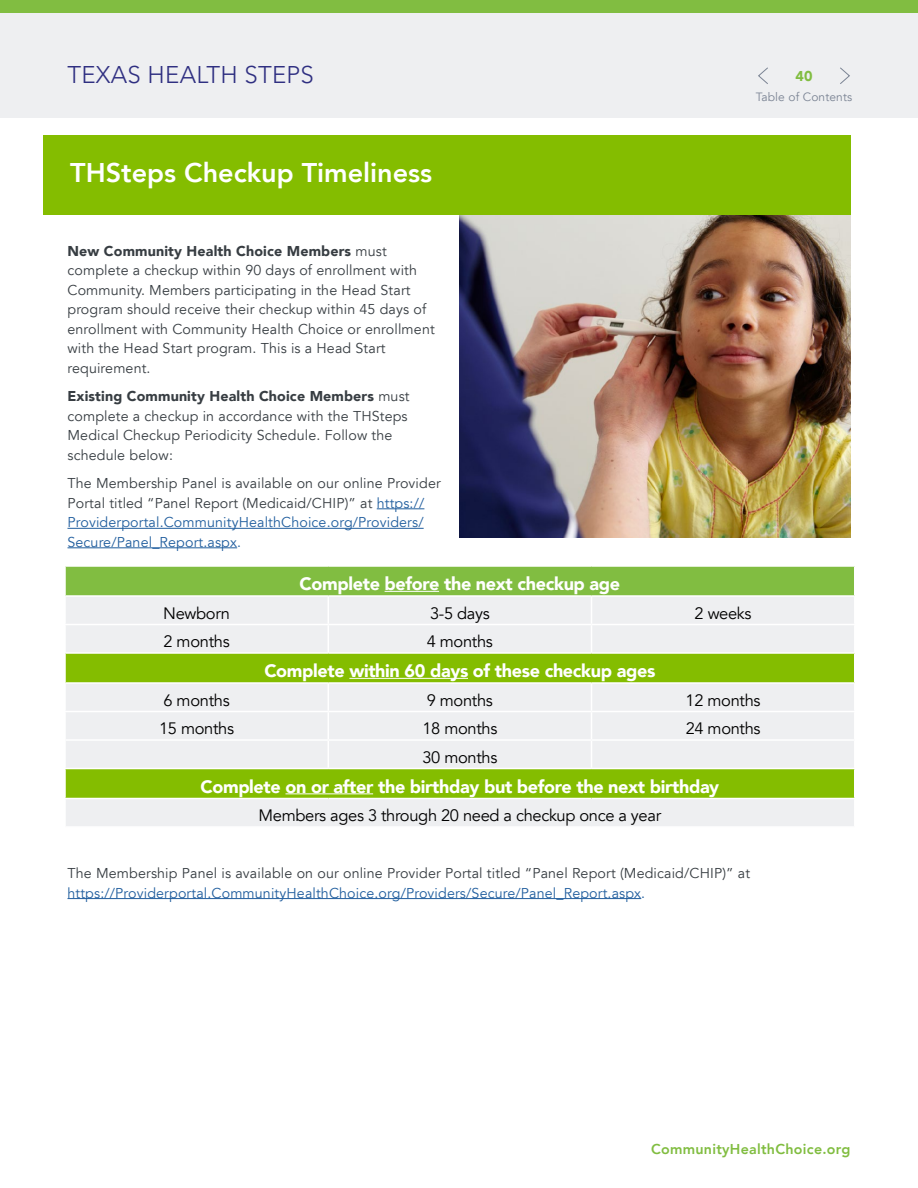
<style>
.page{position:relative;width:918px;height:1188px;background:#fff}
.page>*{position:absolute;margin:0;border:0;box-sizing:border-box;transform-origin:0 0}
.t1{font:800 27px "Avenir LT";color:#fff}
.t2{font:300 24px "Avenir";letter-spacing:.01em;color:#2f2f81}
.t3{font:900 18px "Avenir";letter-spacing:-.02em;color:#fff}
.t4{font:16.5px "Avenir";letter-spacing:-.02em;color:#000}
.t5{font:14.25px/19.5px "Avenir LT";letter-spacing:.01em;color:#373d42}
.t6{font:14.25px "Avenir LT";letter-spacing:.01em;color:#215e9e}
.t7{font:800 14.25px "Avenir LT";letter-spacing:.02em;color:#81bd41}
.t8{font:900 14.25px "Avenir LT";color:#81bd41}
.t9{font:12px "Avenir LT";letter-spacing:.01em;color:#7b8494}
.s1{font-weight:900}
.s2{color:#215e9e}
</style>
<div class="page">
<div style="left:0;top:0;width:918px;height:118px;background:#eeeff1"></div>
<div style="left:0;top:0;width:918px;height:14px;background:#81bd41"></div>
<hr style="left:377px;top:508px;width:47px;height:1px;background:#215e9e">
<hr style="left:68px;top:528px;width:356px;height:1px;background:#215e9e">
<hr style="left:68px;top:547px;width:169px;height:1px;background:#215e9e">
<hr style="left:68px;top:898px;width:573px;height:1px;background:#215e9e">
<div style="left:65px;top:566px;width:790px;height:30px;background:#81bd41"></div>
<div style="left:66px;top:597px;width:788px;height:229px;background:#eeeff1"></div>
<div style="left:65px;top:653px;width:790px;height:30px;background:#84bd00"></div>
<div style="left:65px;top:769px;width:790px;height:30px;background:#84bd00"></div>
<hr style="left:64px;top:565px;width:264px;height:2px;background:#fff">
<hr style="left:64px;top:567px;width:2px;height:28px;background:#fff">
<hr style="left:328px;top:565px;width:264px;height:2px;background:#fff">
<hr style="left:592px;top:565px;width:264px;height:2px;background:#fff">
<hr style="left:854px;top:567px;width:2px;height:28px;background:#fff">
<hr style="left:64px;top:595px;width:264px;height:2px;background:#fff">
<hr style="left:328px;top:595px;width:264px;height:2px;background:#fff">
<hr style="left:592px;top:595px;width:264px;height:2px;background:#fff">
<hr style="left:64px;top:624px;width:264px;height:1px;background:#fff">
<hr style="left:328px;top:624px;width:264px;height:1px;background:#fff">
<svg style="left:328px;top:597px;width:1px;height:55px"></svg>
<hr style="left:592px;top:624px;width:264px;height:1px;background:#fff">
<svg style="left:591px;top:597px;width:1px;height:55px"></svg>
<hr style="left:64px;top:652px;width:264px;height:2px;background:#fff">
<hr style="left:64px;top:654px;width:2px;height:28px;background:#fff">
<hr style="left:328px;top:652px;width:264px;height:2px;background:#fff">
<hr style="left:592px;top:652px;width:264px;height:2px;background:#fff">
<hr style="left:854px;top:654px;width:2px;height:28px;background:#fff">
<hr style="left:64px;top:682px;width:264px;height:2px;background:#fff">
<hr style="left:328px;top:682px;width:264px;height:2px;background:#fff">
<hr style="left:592px;top:682px;width:264px;height:2px;background:#fff">
<hr style="left:64px;top:711px;width:264px;height:1px;background:#fff">
<hr style="left:328px;top:711px;width:264px;height:1px;background:#fff">
<hr style="left:592px;top:711px;width:264px;height:1px;background:#fff">
<hr style="left:64px;top:739px;width:264px;height:2px;background:#fff">
<hr style="left:328px;top:739px;width:264px;height:2px;background:#fff">
<svg style="left:328px;top:684px;width:1px;height:84px"></svg>
<hr style="left:592px;top:739px;width:264px;height:2px;background:#fff">
<svg style="left:591px;top:684px;width:1px;height:84px"></svg>
<hr style="left:64px;top:768px;width:264px;height:1px;background:#fff">
<hr style="left:64px;top:769px;width:2px;height:29px;background:#fff">
<hr style="left:328px;top:768px;width:264px;height:1px;background:#fff">
<hr style="left:592px;top:768px;width:264px;height:1px;background:#fff">
<hr style="left:854px;top:769px;width:2px;height:29px;background:#fff">
<hr style="left:64px;top:798px;width:264px;height:1px;background:#fff">
<hr style="left:328px;top:798px;width:264px;height:1px;background:#fff">
<hr style="left:592px;top:798px;width:264px;height:1px;background:#fff">
<hr style="left:385px;top:591px;width:54px;height:1px;background:#fff">
<hr style="left:349px;top:678px;width:119px;height:1px;background:#fff">
<hr style="left:286px;top:793px;width:87px;height:1px;background:#fff">
<img style="left:459px;top:215px;width:391px;height:323px">
<div style="left:43px;top:135px;width:807px;height:80px;background:#84bd00"></div>
<svg style="left:758px;top:67px;width:10px;height:17px"></svg>
<svg style="left:840px;top:67px;width:10px;height:17px"></svg>
<h2 class="t2" style="left:68px;top:61px;width:248px">TEXAS HEALTH STEPS</h2>
<h1 class="t1" style="left:70px;top:157px;width:364px">THSteps Checkup Timeliness</h1>
<p class="t5" style="left:68px;top:242px;width:369px"><span class="s1">New Community Health Choice Members</span> must complete a checkup within 90 days of enrollment with Community. Members participating in the Head Start program should receive their checkup within 45 days of enrollment with Community Health Choice or enrollment with the Head Start program. This is a Head Start requirement.</p>
<p class="t5" style="left:68px;top:387px;width:344px"><span class="s1">Existing Community Health Choice Members</span> must complete a checkup in accordance with the THSteps Medical Checkup Periodicity Schedule. Follow the schedule below:</p>
<p class="t5" style="left:68px;top:474px;width:375px">The Membership Panel is available on our online Provider Portal titled “Panel Report (Medicaid/CHIP)” at <span class="s2">https:// Providerportal.CommunityHealthChoice.org/Providers/ Secure/Panel_Report.aspx.</span></p>
<p class="t3" style="left:300px;top:568px;width:322px">Complete before the next checkup age</p>
<p class="t8" style="left:795px;top:68px;width:19px">40</p>
<p class="t9" style="left:756px;top:90px;width:98px">Table of Contents</p>
<p class="t4" style="left:163px;top:603px;width:68px">Newborn</p>
<p class="t4" style="left:430px;top:603px;width:61px">3-5 days</p>
<p class="t4" style="left:695px;top:603px;width:59px">2 weeks</p>
<p class="t4" style="left:164px;top:631px;width:68px">2 months</p>
<p class="t4" style="left:427px;top:631px;width:68px">4 months</p>
<p class="t3" style="left:264px;top:655px;width:393px">Complete within 60 days of these checkup ages</p>
<p class="t4" style="left:164px;top:690px;width:68px">6 months</p>
<p class="t4" style="left:427px;top:690px;width:68px">9 months</p>
<p class="t4" style="left:686px;top:690px;width:76px">12 months</p>
<p class="t4" style="left:159px;top:718px;width:76px">15 months</p>
<p class="t4" style="left:422px;top:718px;width:76px">18 months</p>
<p class="t4" style="left:686px;top:718px;width:76px">24 months</p>
<p class="t4" style="left:422px;top:747px;width:76px">30 months</p>
<p class="t3" style="left:200px;top:771px;width:520px">Complete on or after the birthday but before the next birthday</p>
<p class="t4" style="left:259px;top:805px;width:404px">Members ages 3 through 20 need a checkup once a year</p>
<p class="t5" style="left:68px;top:864px;width:684px">The Membership Panel is available on our online Provider Portal titled “Panel Report (Medicaid/CHIP)” at</p>
<p class="t6" style="left:68px;top:884px;width:579px">https://Providerportal.CommunityHealthChoice.org/Providers/Secure/Panel_Report.aspx.</p>
<p class="t7" style="left:651px;top:1140px;width:201px">CommunityHealthChoice.org</p>
</div>
